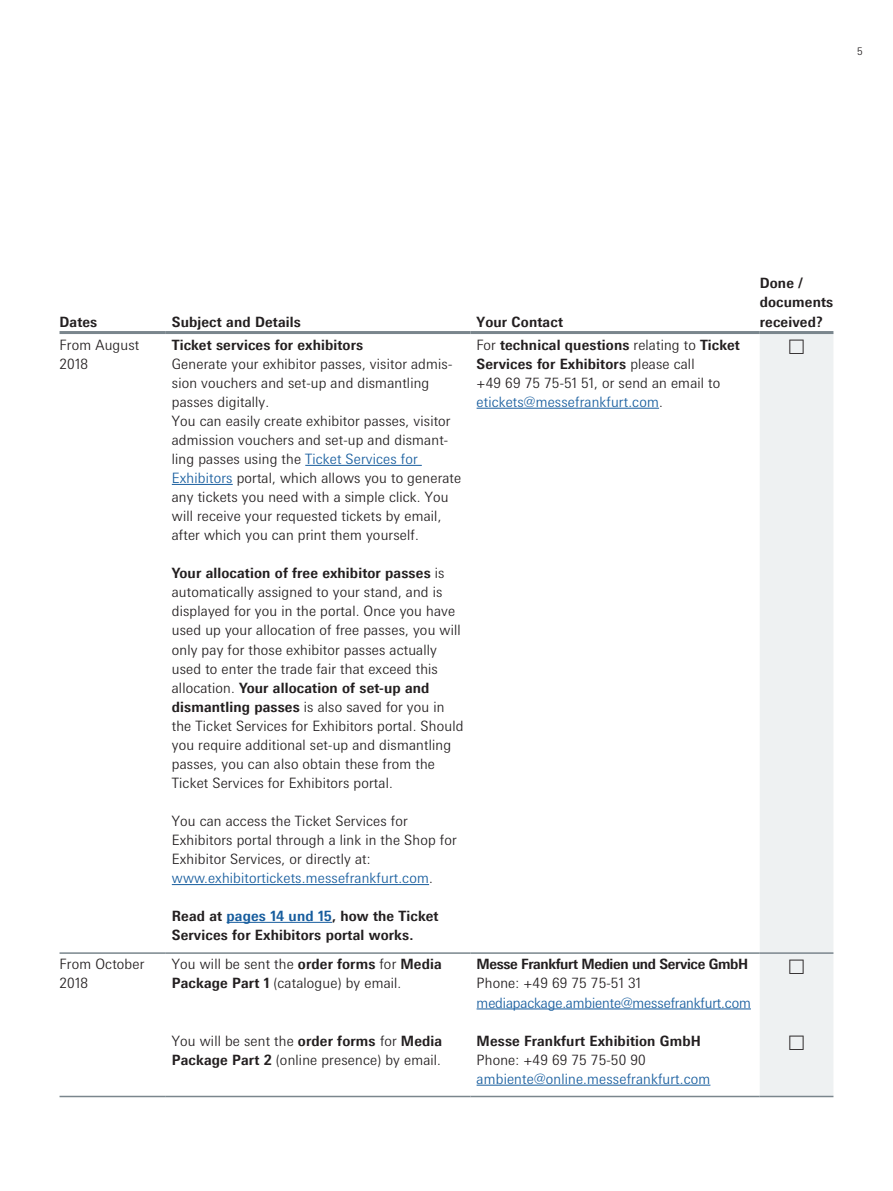
<style>
.page{position:relative;width:893px;height:1191px;background:#fff}
.page>*{position:absolute;margin:0;border:0;box-sizing:border-box;transform-origin:0 0}
.t1{font:300 14.25px/19px "Messe Univers";letter-spacing:.01em;color:#231f20}
.t2{font:700 14.25px/19px "Messe Univers";letter-spacing:.01em;color:#231f20}
.t3{font:300 14.25px "Messe Univers";letter-spacing:-.01em;color:#175d9e}
.t4{font:700 14.25px "Messe Univers";letter-spacing:-.025em;color:#231f20}
.t5{font:300 14.25px "Messe Univers";letter-spacing:.01em;color:#175d9e}
.t6{font:300 10.5px "Messe Univers";color:#231f20}
.s1{color:#175d9e}
.s2{font-weight:700}
</style>
<div class="page">
<div style="left:760px;top:334px;width:73px;height:761px;background:#eef1f2"></div>
<hr style="left:60px;top:952px;width:106px;height:1px;background:#7a868d">
<hr style="left:166px;top:952px;width:305px;height:1px;background:#7a868d">
<hr style="left:471px;top:952px;width:289px;height:1px;background:#7a868d">
<hr style="left:760px;top:952px;width:73px;height:1px;background:#7a868d">
<hr style="left:60px;top:1095px;width:106px;height:2px;background:#7a868d">
<hr style="left:166px;top:1095px;width:305px;height:2px;background:#7a868d">
<hr style="left:471px;top:1095px;width:289px;height:2px;background:#7a868d">
<hr style="left:760px;top:1095px;width:73px;height:2px;background:#7a868d">
<hr style="left:60px;top:331px;width:106px;height:3px;background:#7a868d">
<hr style="left:166px;top:331px;width:305px;height:3px;background:#7a868d">
<hr style="left:471px;top:331px;width:289px;height:3px;background:#7a868d">
<hr style="left:760px;top:331px;width:73px;height:3px;background:#7a868d">
<hr style="left:305px;top:465px;width:117px;height:1px;background:#175d9e">
<hr style="left:172px;top:484px;width:61px;height:1px;background:#175d9e">
<hr style="left:172px;top:884px;width:257px;height:1px;background:#175d9e">
<hr style="left:227px;top:922px;width:105px;height:1px;background:#175d9e">
<hr style="left:477px;top:408px;width:182px;height:1px;background:#175d9e">
<hr style="left:477px;top:1008px;width:274px;height:1px;background:#175d9e">
<hr style="left:477px;top:1084px;width:233px;height:1px;background:#175d9e">
<svg style="left:789px;top:339px;width:15px;height:14px"></svg>
<svg style="left:789px;top:959px;width:15px;height:14px"></svg>
<svg style="left:789px;top:1035px;width:15px;height:14px"></svg>
<p class="t6" style="left:857px;top:45px;width:7px">5</p>
<p class="t2" style="left:60px;top:312px;width:39px">Dates</p>
<p class="t2" style="left:172px;top:312px;width:130px">Subject and Details</p>
<p class="t2" style="left:477px;top:312px;width:88px">Your Contact</p>
<p class="t1" style="left:60px;top:335px;width:81px">From August<br>2018</p>
<p class="t2" style="left:172px;top:335px;width:193px">Ticket services for exhibitors</p>
<p class="t1" style="left:172px;top:354px;width:291px">Generate your exhibitor passes, visitor admis&shy;sion vouchers and set-up and dismantling passes digitally.<br>You can easily create exhibitor passes, visitor admission vouchers and set-up and dismant&shy;ling passes using the <span class="s1">Ticket Services for Exhibitors</span> portal, which allows you to generate any tickets you need with a simple click. You will receive your requested tickets by email, after which you can print them yourself.</p>
<p class="t1" style="left:172px;top:563px;width:293px"><span class="s2">Your allocation of free exhibitor passes</span> is automatically assigned to your stand, and is displayed for you in the portal. Once you have used up your allocation of free passes, you will only pay for those exhibitor passes actually used to enter the trade fair that exceed this allocation. <span class="s2">Your allocation of set-up and dismantling passes</span> is also saved for you in the Ticket Services for Exhibitors portal. Should you require additional set-up and dismantling passes, you can also obtain these from the Ticket Services for Exhibitors portal.</p>
<p class="t1" style="left:172px;top:811px;width:286px">You can access the Ticket Services for Exhibitors portal through a link in the Shop for Exhibitor Services, or directly at: <span class="s1">www.exhibitortickets.messefrankfurt.com</span>.</p>
<p class="t2" style="left:172px;top:906px;width:268px">Read at <span class="s1">pages 14 und 15</span>, how the Ticket<br>Services for Exhibitors portal works.</p>
<p class="t1" style="left:60px;top:954px;width:86px">From October<br>2018</p>
<p class="t1" style="left:172px;top:954px;width:271px">You will be sent the <span class="s2">order forms</span> for <span class="s2">Media<br>Package Part 1</span> (catalogue) by email.</p>
<p class="t1" style="left:172px;top:1030px;width:272px">You will be sent the <span class="s2">order forms</span> for <span class="s2">Media<br>Package Part 2</span> (online presence) by email.</p>
<p class="t1" style="left:477px;top:335px;width:265px">For <span class="s2">technical questions</span> relating to <span class="s2">Ticket Services for Exhibitors</span> please call<br>+49 69 75 75-51 51, or send an email to <span class="s1">etickets@messefrankfurt.com</span>.</p>
<p class="t4" style="left:477px;top:955px;width:273px">Messe Frankfurt Medien und Service GmbH</p>
<p class="t1" style="left:477px;top:973px;width:166px">Phone: +49 69 75 75-51 31</p>
<p class="t3" style="left:477px;top:993px;width:276px">mediapackage.ambiente@messefrankfurt.com</p>
<p class="t2" style="left:477px;top:1030px;width:226px">Messe Frankfurt Exhibition GmbH</p>
<p class="t1" style="left:477px;top:1049px;width:171px">Phone: +49 69 75 75-50 90</p>
<p class="t5" style="left:477px;top:1069px;width:235px">ambiente@online.messefrankfurt.com</p>
<p class="t2" style="left:760px;top:274px;width:75px">Done / documents received?</p>
</div>
